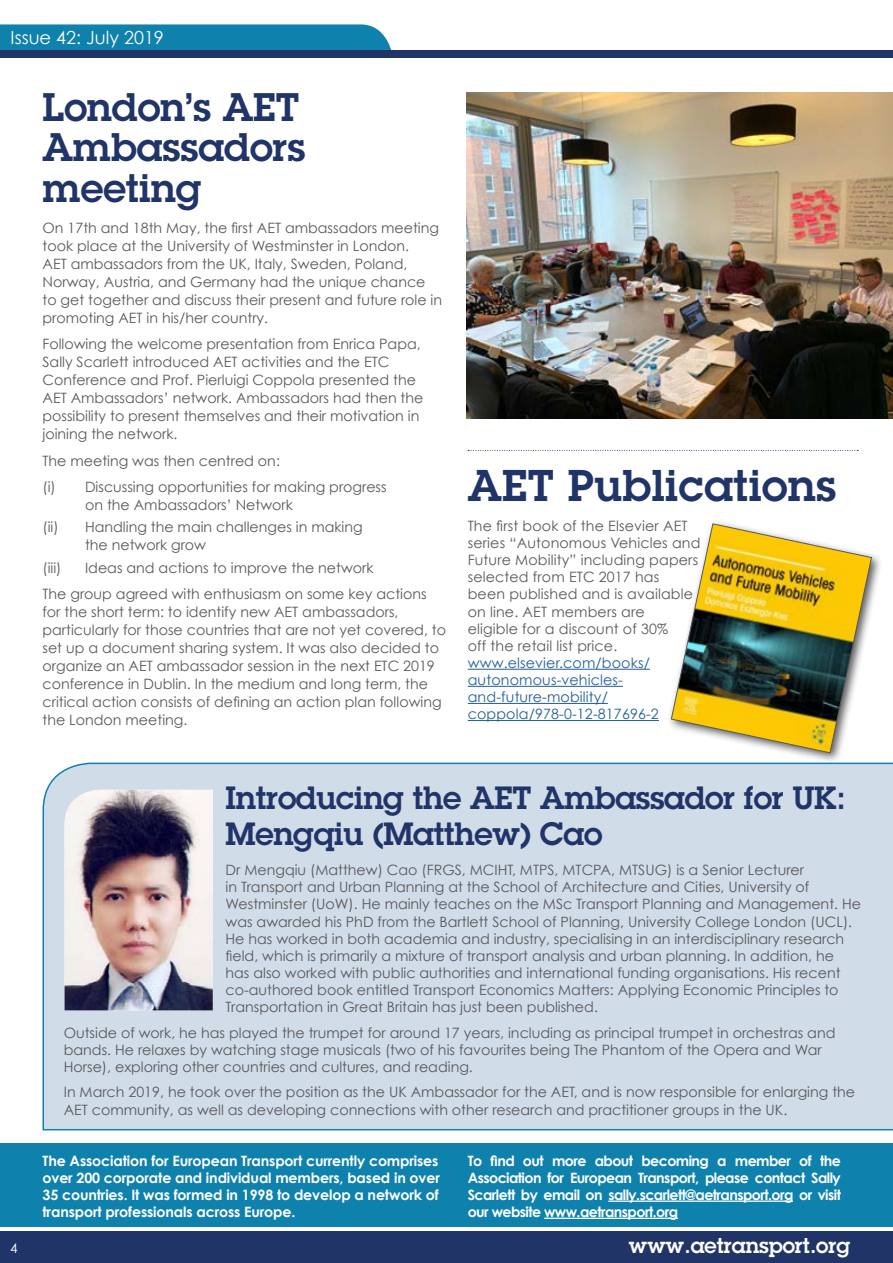
<style>
.page{position:relative;width:893px;height:1263px;background:#fff}
.page>*{position:absolute;margin:0;border:0;box-sizing:border-box;transform-origin:0 0}
.t1{font:600 43.5px "Lubalin Graph Std";letter-spacing:.01em;color:#213468}
.t2{font:600 39px/40.5px "Lubalin Graph Std";color:#213468}
.t3{font:600 31.5px/36px "Lubalin Graph Std";letter-spacing:-.01em;color:#213468}
.t4{font:600 21px "Lubalin Graph Std";color:#fff}
.t5{font:18px "Century Gothic";color:#fff}
.t6{font:14.25px/17.1px "Century Gothic";color:#58595b}
.t7{font:700 14.25px/17.1px "Century Gothic";letter-spacing:-.025em;color:#fff;text-align:justify}
.t8{font:14.25px/17.1px "Century Gothic";letter-spacing:.01em;color:#215e9e}
.t9{font:13.5px "Century Gothic";color:#fff}
</style>
<div class="page">
<div style="left:0;top:24px;width:391px;height:26px;background:#0f81ad"></div>
<div style="left:0;top:50px;width:893px;height:7px;background:#213468"></div>
<div style="left:0;top:1231px;width:893px;height:32px;background:#213468"></div>
<div style="left:42px;top:762px;width:851px;height:369px;background:#d0dce8"></div>
<img style="left:65px;top:790px;width:148px;height:220px">
<div style="left:0;top:1143px;width:893px;height:84px;background:#0f81ad"></div>
<hr style="left:608px;top:1200px;width:185px;height:2px;background:#fff">
<hr style="left:544px;top:1217px;width:134px;height:2px;background:#fff">
<hr style="left:468px;top:669px;width:182px;height:1px;background:#215e9e">
<hr style="left:468px;top:686px;width:155px;height:1px;background:#215e9e">
<hr style="left:468px;top:703px;width:140px;height:1px;background:#215e9e">
<hr style="left:468px;top:720px;width:191px;height:1px;background:#215e9e">
<div style="left:666px;top:520px;width:216px;height:244px;background:#231f20;opacity:.75"></div>
<img style="left:671px;top:523px;width:201px;height:230px">
<img style="left:466px;top:93px;width:427px;height:325px">
<svg style="left:468px;top:450px;width:390px;height:1px"></svg>
<p class="t5" style="left:11px;top:27px;width:155px">Issue 42: July 2019</p>
<h2 class="t2" style="left:43px;top:86px;width:264px">London’s AET<br>Ambassadors meeting</h2>
<p class="t6" style="left:43px;top:218px;width:401px;line-height:18px">On 17th and 18th May, the first AET ambassadors meeting took place at the University of Westminster in London.<br>AET ambassadors from the UK, Italy, Sweden, Poland, Norway, Austria, and Germany had the unique chance to get together and discuss their present and future role in promoting AET in his/her country.</p>
<p class="t6" style="left:43px;top:335px;width:382px;line-height:18px">Following the welcome presentation from Enrica Papa, Sally Scarlett introduced AET activities and the ETC Conference and Prof. Pierluigi Coppola presented the AET Ambassadors’ network. Ambassadors had then the possibility to present themselves and their motivation in joining the network.</p>
<p class="t6" style="left:43px;top:447px;width:346px;line-height:26.5px">The meeting was then centred on:<br>(i) Discussing opportunities for making progress</p>
<p class="t6" style="left:85px;top:496px;width:209px">on the Ambassadors’ Network</p>
<p class="t6" style="left:43px;top:518px;width:18px">(ii)</p>
<p class="t6" style="left:85px;top:518px;width:279px;line-height:18px">Handling the main challenges in making the network grow</p>
<p class="t6" style="left:43px;top:559px;width:21px">(iii)</p>
<p class="t6" style="left:43px;top:554px;width:386px;line-height:26.5px;text-indent:43px">Ideas and actions to improve the network<br>The group agreed with enthusiasm on some key actions</p>
<p class="t6" style="left:43px;top:603px;width:405px;line-height:18px">for the short term: to identify new AET ambassadors, particularly for those countries that are not yet covered, to set up a document sharing system. It was also decided to organize an AET ambassador session in the next ETC 2019 conference in Dublin. In the medium and long term, the critical action consists of defining an action plan following the London meeting.</p>
<h1 class="t1" style="left:468px;top:457px;width:370px">AET Publications</h1>
<p class="t6" style="left:468px;top:517px;width:234px">The first book of the Elsevier AET series “Autonomous Vehicles and<br>Future Mobility” including papers selected from ETC 2017 has<br>been published and is available on line. AET members are<br>eligible for a discount of 30%<br>off the retail list price.</p>
<p class="t8" style="left:468px;top:654px;width:193px">www.elsevier.com/books/ autonomous-vehicles&shy;and-future-mobility/ coppola/978-0-12-817696-2</p>
<h3 class="t3" style="left:226px;top:780px;width:622px">Introducing the AET Ambassador for UK:<br>Mengqiu (Matthew) Cao</h3>
<p class="t6" style="left:226px;top:861px;width:637px">Dr Mengqiu (Matthew) Cao (FRGS, MCIHT, MTPS, MTCPA, MTSUG) is a Senior Lecturer<br>in Transport and Urban Planning at the School of Architecture and Cities, University of Westminster (UoW). He mainly teaches on the MSc Transport Planning and Management. He was awarded his PhD from the Bartlett School of Planning, University College London (UCL).<br>He has worked in both academia and industry, specialising in an interdisciplinary research field, which is primarily a mixture of transport analysis and urban planning. In addition, he has also worked with public authorities and international funding organisations. His recent co-authored book entitled Transport Economics Matters: Applying Economic Principles to Transportation in Great Britain has just been published.</p>
<p class="t6" style="left:64px;top:1024px;width:773px">Outside of work, he has played the trumpet for around 17 years, including as principal trumpet in orchestras and bands. He relaxes by watching stage musicals (two of his favourites being The Phantom of the Opera and War<br>Horse), exploring other countries and cultures, and reading.</p>
<p class="t6" style="left:64px;top:1083px;width:793px">In March 2019, he took over the position as the UK Ambassador for the AET, and is now responsible for enlarging the<br>AET community, as well as developing connections with other research and practitioner groups in the UK.</p>
<p class="t7" style="left:43px;top:1151px;width:399px">The Association for European Transport currently comprises over 200 corporate and individual members, based in over 35 countries. It was formed in 1998 to develop a network of transport professionals across Europe.</p>
<p class="t7" style="left:468px;top:1151px;width:375px">To find out more about becoming a member of the Association for European Transport, please contact Sally Scarlett by email on sally.scarlett@aetransport.org or visit our website www.aetransport.org</p>
<p class="t9" style="left:10px;top:1239px;width:9px">4</p>
<h3 class="t4" style="left:629px;top:1231px;width:223px">www.aetransport.org</h3>
</div>
